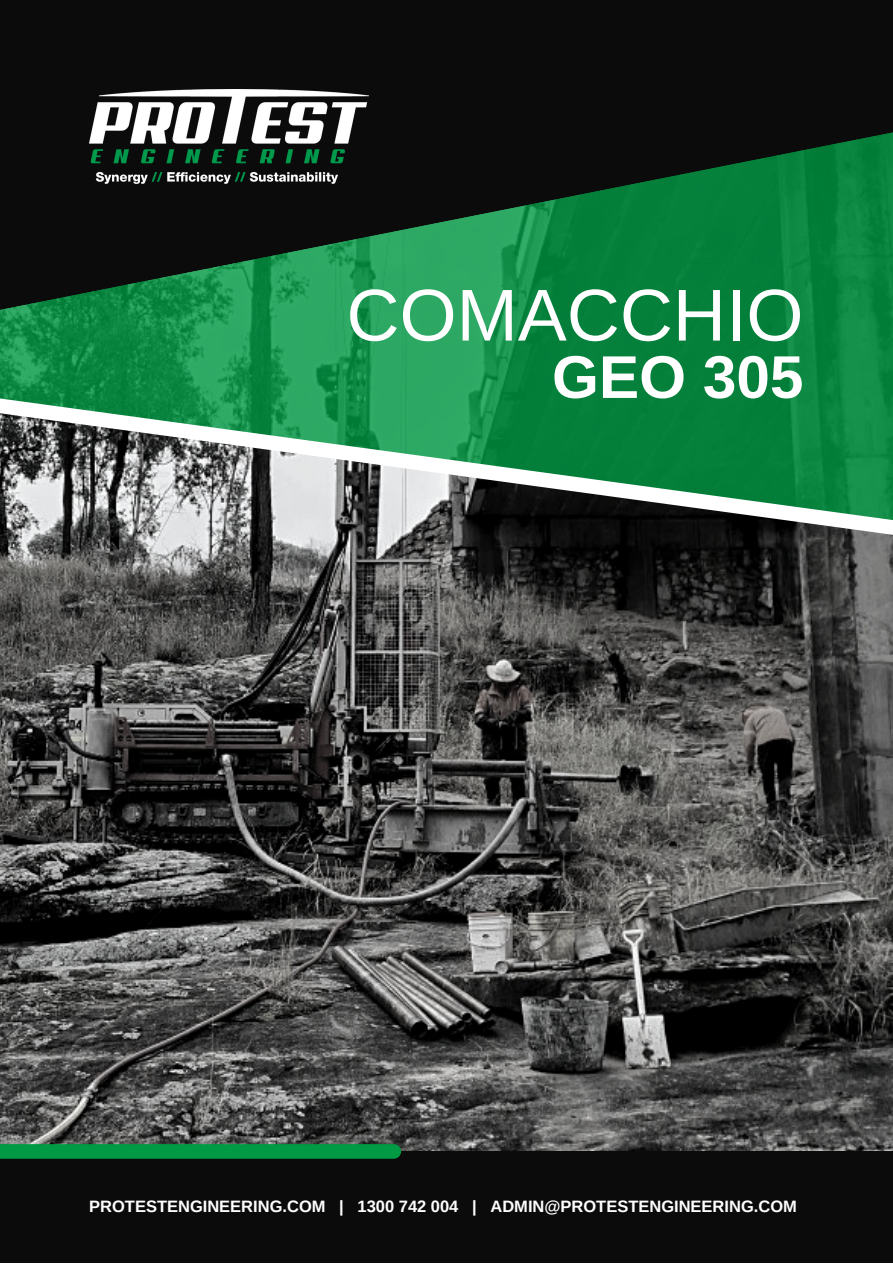
<style>
.page{position:relative;width:893px;height:1264px;background:#fff}
.page>*{position:absolute;margin:0;border:0;box-sizing:border-box;transform-origin:0 0}
.t1{font:73.35px "Arimo";color:#fff}
.t2{font:700 60.3px "Arimo";color:#fff}
.t3{font:700 16.5px "Arimo";color:#fff}
</style>
<div class="page">
<img style="left:0;top:549px;width:892px;height:602px">
<svg style="left:0;top:329px;width:892px;height:18px;background:#14904b"></svg>
<svg style="left:0;top:0;width:892px;height:329px;background:#0d3921"></svg>
<img style="left:89px;top:89px;width:279px;height:95px">
<svg style="left:0;top:347px;width:892px;height:202px;background:#428761"></svg>
<div style="left:0;top:1151px;width:892px;height:111px;background:#0b0b0b"></div>
<div style="left:0;top:1144px;width:394px;height:14px;background:#009a44"></div>
<h1 class="t1" style="left:346px;top:274px;width:458px">COMACCHIO</h1>
<h2 class="t2" style="left:552px;top:343px;width:253px">GEO 305</h2>
<p class="t3" style="left:89px;top:1196px;width:709px">PROTESTENGINEERING.COM | 1300 742 004 | ADMIN@PROTESTENGINEERING.COM</p>
</div>
